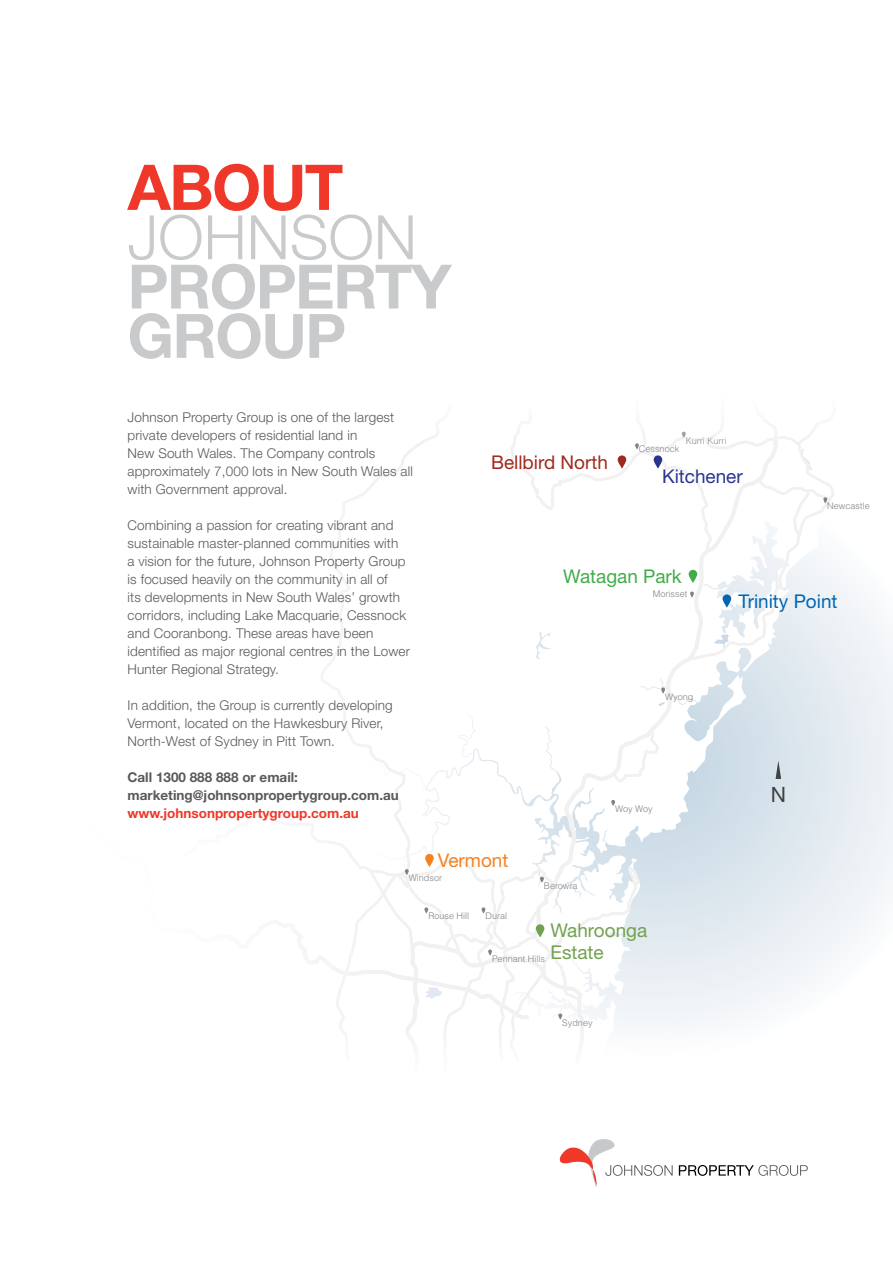
<style>
.page{position:relative;width:893px;height:1263px;background:#fff}
.page>*{position:absolute;margin:0;border:0;box-sizing:border-box;transform-origin:0 0}
.t1{font:700 63.15px "Helvetica Neue LT Std";letter-spacing:-.025em;color:#ef3829}
.t2{font:700 61.2px/49.3px "Helvetica Neue LT Std";letter-spacing:-.025em;color:#c9cacc}
.t3{font:300 61.2px "Helvetica Neue LT Std";color:#c9cacc}
.t4{font:21.15px "Helvetica Neue LT Std";color:#414042}
.t5{font:18.9px/22.6px "Helvetica Neue LT Std";color:#73a151}
.t6{font:18.9px "Helvetica Neue LT Std";color:#a02a1d}
.t7{font:18.9px "Helvetica Neue LT Std";color:#0066b3}
.t8{font:18.9px "Helvetica Neue LT Std";color:#41ad49}
.t9{font:18.9px "Helvetica Neue LT Std";color:#2a348f}
.t10{font:18.9px "Helvetica Neue LT Std";color:#f58220}
.t11{font:300 13.5px/18px "Helvetica Neue LT Std";letter-spacing:.01em;color:#58595b}
.t12{font:700 13.5px/18px "Helvetica Neue LT Std";color:#58595b}
.t13{font:700 13.5px "Helvetica Neue LT Std";color:#ef3829}
.t14{font:300 9.15px "Helvetica LT Std";color:#808285}
</style>
<div class="page">
<svg style="left:779px;top:760px;width:2px;height:19px"></svg>
<svg style="left:529px;top:662px;width:250px;height:280px"></svg>
<svg style="left:610px;top:727px;width:49px;height:60px"></svg>
<svg style="left:333px;top:431px;width:120px;height:426px"></svg>
<svg style="left:509px;top:431px;width:342px;height:231px"></svg>
<svg style="left:335px;top:857px;width:304px;height:180px"></svg>
<svg style="left:560px;top:1139px;width:113px;height:48px"></svg>
<svg style="left:679px;top:1165px;width:129px;height:11px"></svg>
<h1 class="t1" style="left:128px;top:148px;width:217px">ABOUT</h1>
<h2 class="t3" style="left:128px;top:200px;width:291px">JOHNSON</h2>
<h2 class="t2" style="left:128px;top:261px;width:326px">PROPERTY<br>GROUP</h2>
<p class="t11" style="left:128px;top:408px;width:287px">Johnson Property Group is one of the largest private developers of residential land in<br>New South Wales. The Company controls approximately 7,000 lots in New South Wales all with Government approval.</p>
<p class="t11" style="left:128px;top:516px;width:284px">Combining a passion for creating vibrant and sustainable master-planned communities with<br>a vision for the future, Johnson Property Group is focused heavily on the community in all of<br>its developments in New South Wales’ growth corridors, including Lake Macquarie, Cessnock and Cooranbong. These areas have been identified as major regional centres in the Lower Hunter Regional Strategy.</p>
<p class="t11" style="left:128px;top:696px;width:267px">In addition, the Group is currently developing<br>Vermont, located on the Hawkesbury River,<br>North-West of Sydney in Pitt Town.</p>
<p class="t12" style="left:128px;top:768px;width:273px">Call 1300 888 888 or email: marketing@johnsonpropertygroup.com.au</p>
<p class="t13" style="left:128px;top:805px;width:233px">www.johnsonpropertygroup.com.au</p>
<h3 class="t6" style="left:491px;top:451px;width:118px">Bellbird North</h3>
<p class="t14" style="left:686px;top:435px;width:42px">Kurri Kurri</p>
<p class="t14" style="left:639px;top:443px;width:42px">Cessnock</p>
<h3 class="t9" style="left:662px;top:465px;width:82px">Kitchener</h3>
<h3 class="t8" style="left:563px;top:565px;width:120px">Watagan Park</h3>
<p class="t14" style="left:827px;top:500px;width:44px">Newcastle</p>
<p class="t14" style="left:653px;top:588px;width:36px">Morisset</p>
<p class="t14" style="left:665px;top:691px;width:30px">Wyong</p>
<p class="t14" style="left:615px;top:803px;width:39px">Woy Woy</p>
<h3 class="t7" style="left:739px;top:590px;width:100px">Trinity Point</h3>
<h3 class="t4" style="left:771px;top:781px;width:17px">N</h3>
<h3 class="t10" style="left:438px;top:849px;width:72px">Vermont</h3>
<p class="t14" style="left:409px;top:872px;width:35px">Windsor</p>
<p class="t14" style="left:428px;top:910px;width:42px">Rouse Hill</p>
<p class="t14" style="left:485px;top:910px;width:23px">Dural</p>
<p class="t14" style="left:544px;top:880px;width:35px">Berowra</p>
<h3 class="t5" style="left:550px;top:918px;width:98px">Wahroonga<br>Estate</h3>
<p class="t14" style="left:492px;top:953px;width:55px">Pennant Hills</p>
<p class="t14" style="left:562px;top:1016px;width:32px">Sydney</p>
</div>
